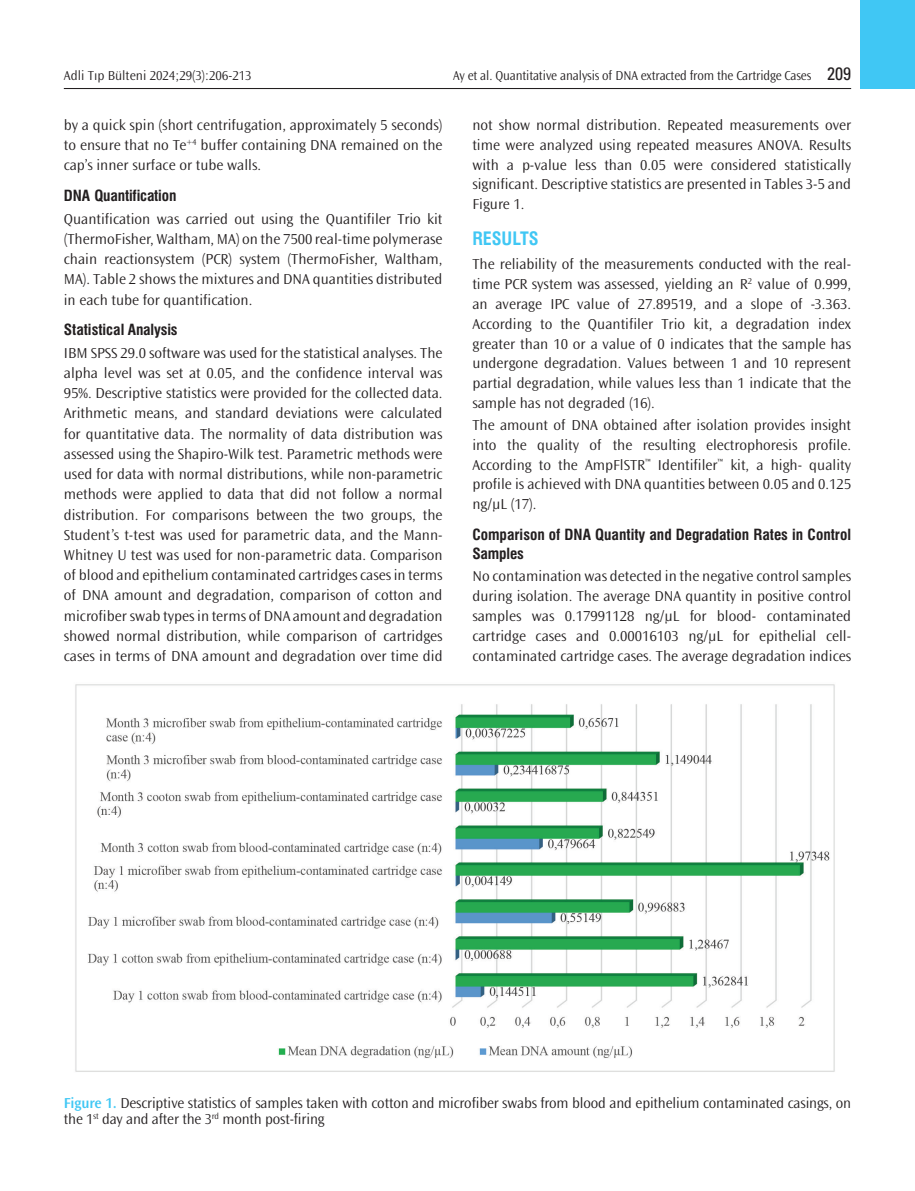
<style>
.page{position:relative;width:915px;height:1191px;background:#fff}
.page>*{position:absolute;margin:0;border:0;box-sizing:border-box;transform-origin:0 0}
.ARA_BASLIK{font:18px "Swiss Condensed Bold Tr";color:#40c7f4}
.YAZI{font:300 15px/20.2px "Ocean Sans Std";color:#231f20;text-align:justify}
.RESİM-ALTI{font:300 15px/16.5px "Ocean Sans Std";letter-spacing:-.01em;color:#231f20}
.ARA_BOLD{font:15px/19.8px "Swiss Condensed Bold Tr";color:#231f20}
.t1{font:300 13.5px "Ocean Sans Std";letter-spacing:-.01em;color:#231f20;scale:.96 1}
.t2{font:300 13.5px "Ocean Sans Std";letter-spacing:-.01em;color:#231f20}
.s1{font-family:"Univers Condensed Tr";font-weight:400;font-size:18px}
.s2{font-weight:600;color:#40c7f4}
</style>
<div class="page">
<div style="left:859px;top:0;width:55px;height:89px;background:#40c7f4"></div>
<hr style="left:64px;top:88px;width:786px;height:1px;background:#231f20">
<img style="left:75px;top:684px;width:760px;height:388px">
<p class="t2" style="left:64px;top:68px;width:189px">Adli Tıp Bülteni 2024;29(3):206-213</p>
<p class="t1" style="left:453px;top:68px;width:416px">Ay et al. Quantitative analysis of DNA extracted from the Cartridge Cases <span class="s1">209</span></p>
<p class="YAZI" style="left:64px;top:115px;width:380px">by a quick spin (short centrifugation, approximately 5 seconds) to ensure that no Te<sup>+4</sup> buffer containing DNA remained on the cap’s inner surface or tube walls.</p>
<p class="ARA_BOLD" style="left:64px;top:186px;width:114px">DNA Quantification</p>
<p class="YAZI" style="left:64px;top:209px;width:380px">Quantification was carried out using the Quantifiler Trio kit (ThermoFisher, Waltham, MA) on the 7500 real-time polymerase chain reactionsystem (PCR) system (ThermoFisher, Waltham, MA). Table 2 shows the mixtures and DNA quantities distributed in each tube for quantification.</p>
<p class="ARA_BOLD" style="left:64px;top:320px;width:115px">Statistical Analysis</p>
<p class="YAZI" style="left:64px;top:343px;width:380px">IBM SPSS 29.0 software was used for the statistical analyses. The alpha level was set at 0.05, and the confidence interval was 95%. Descriptive statistics were provided for the collected data.<br>Arithmetic means, and standard deviations were calculated for quantitative data. The normality of data distribution was assessed using the Shapiro-Wilk test. Parametric methods were used for data with normal distributions, while non-parametric methods were applied to data that did not follow a normal distribution. For comparisons between the two groups, the Student’s t-test was used for parametric data, and the Mann-Whitney U test was used for non-parametric data. Comparison of blood and epithelium contaminated cartridges cases in terms of DNA amount and degradation, comparison of cotton and microfiber swab types in terms of DNA amount and degradation showed normal distribution, while comparison of cartridges cases in terms of DNA amount and degradation over time did</p>
<p class="YAZI" style="left:472px;top:115px;width:380px;line-height:19.8px">not show normal distribution. Repeated measurements over time were analyzed using repeated measures ANOVA. Results with a p-value less than 0.05 were considered statistically significant. Descriptive statistics are presented in Tables 3-5 and Figure 1.</p>
<p class="ARA_BASLIK" style="left:472px;top:228px;width:68px">RESULTS</p>
<p class="YAZI" style="left:472px;top:255px;width:380px;line-height:19.8px">The reliability of the measurements conducted with the real&shy;time PCR system was assessed, yielding an R<sup>2</sup> value of 0.999, an average IPC value of 27.89519, and a slope of -3.363.<br>According to the Quantifiler Trio kit, a degradation index greater than 10 or a value of 0 indicates that the sample has undergone degradation. Values between 1 and 10 represent partial degradation, while values less than 1 indicate that the sample has not degraded (16).</p>
<p class="YAZI" style="left:472px;top:415px;width:380px;line-height:19.8px">The amount of DNA obtained after isolation provides insight into the quality of the resulting electrophoresis profile.<br>According to the AmpFlSTR<sup>™</sup> Identifiler<sup>™</sup> kit, a high- quality profile is achieved with DNA quantities between 0.05 and 0.125 ng/µL (17).</p>
<p class="ARA_BOLD" style="left:472px;top:524px;width:380px">Comparison of DNA Quantity and Degradation Rates in Control<br>Samples</p>
<p class="YAZI" style="left:472px;top:567px;width:380px;line-height:19.8px">No contamination was detected in the negative control samples during isolation. The average DNA quantity in positive control samples was 0.17991128 ng/µL for blood- contaminated cartridge cases and 0.00016103 ng/µL for epithelial cell&shy;contaminated cartridge cases. The average degradation indices</p>
<p class="RESİM-ALTI" style="left:64px;top:1095px;width:788px"><span class="s2">Figure 1.</span> Descriptive statistics of samples taken with cotton and microfiber swabs from blood and epithelium contaminated casings, on the 1<sup>st</sup> day and after the 3<sup>rd</sup> month post-firing</p>
</div>
